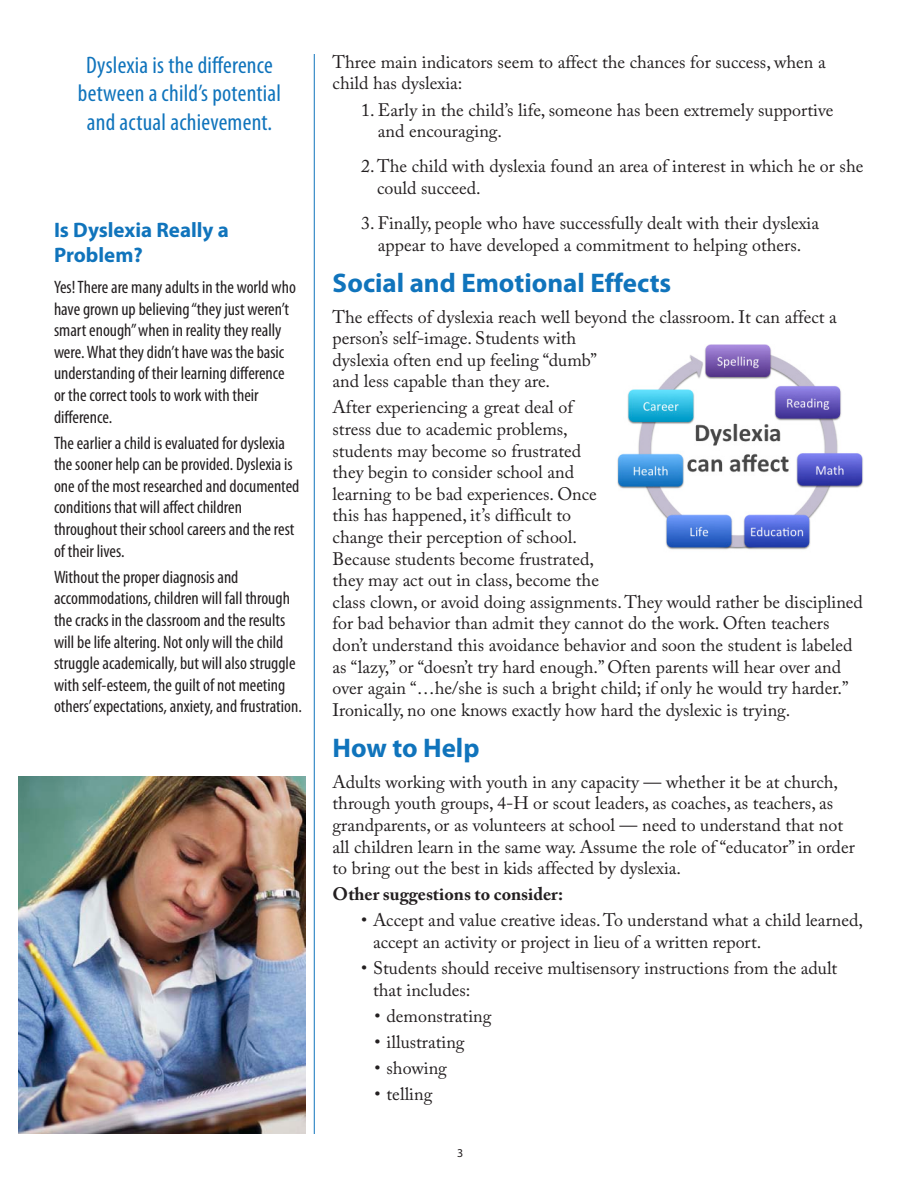
<style>
.page{position:relative;width:918px;height:1188px;background:#fff}
.page>*{position:absolute;margin:0;border:0;box-sizing:border-box;transform-origin:0 0}
.Subhead1{font:700 27px "Myriad Pro";color:#1074bc}
.side_bar{font:condensed 24px/28.8px "Myriad Pro";letter-spacing:.01em;color:#1074bc;text-align:center}
.Subhead1-2{font:700 21px/25.2px "Myriad Pro";color:#1074bc}
.Body{font:18px/21.6px "Adobe Caslon Pro";color:#231f20}
.sidebar_text{font:condensed 18px/21.6px "Myriad Pro";color:#231f20}
.Truth_body_number{font:18px/21.6px "Adobe Caslon Pro";color:#231f20}
.Truth_body_bullet{font:18px/21.6px "Adobe Caslon Pro";color:#231f20}
.Truth_body_bullet_3{font:18px "Adobe Caslon Pro";color:#231f20}
.Body-2{font:700 18px "Adobe Caslon Pro";color:#231f20}
.t1{font:12px "Myriad Pro";color:#231f20}
</style>
<div class="page">
<hr style="left:314px;top:54px;width:1px;height:1080px;background:#1074bc">
<img style="left:18px;top:776px;width:287px;height:358px">
<img style="left:617px;top:344px;width:246px;height:206px">
<p class="side_bar" style="left:78px;top:50px;width:205px">Dyslexia is the difference between a child’s potential and actual achievement.</p>
<p class="Subhead1-2" style="left:54px;top:217px;width:176px">Is Dyslexia Really a<br>Problem?</p>
<p class="sidebar_text" style="left:54px;top:276px;width:243px">Yes! There are many adults in the world who have grown up believing“they just weren’t smart enough”when in reality they really were.What they didn’t have was the basic understanding of their learning difference or the correct tools to work with their difference.</p>
<p class="sidebar_text" style="left:54px;top:432px;width:247px">The earlier a child is evaluated for dyslexia the sooner help can be provided. Dyslexia is one of the most researched and documented conditions that will affect children throughout their school careers and the rest of their lives.</p>
<p class="sidebar_text" style="left:54px;top:566px;width:249px">Without the proper diagnosis and accommodations, children will fall through the cracks in the classroom and the results will be life altering. Not only will the child struggle academically, but will also struggle with self-esteem, the guilt of not meeting others’expectations, anxiety, and frustration.</p>
<p class="Body" style="left:333px;top:51px;width:495px">Three main indicators seem to affect the chances for success, when a child has dyslexia:</p>
<p class="Truth_body_number" style="left:378px;top:99px;width:457px;text-indent:-17px">1. Early in the child’s life, someone has been extremely supportive and encouraging.</p>
<p class="Truth_body_number" style="left:377px;top:155px;width:488px;text-indent:-16px">2. The child with dyslexia found an area of interest in which he or she could succeed.</p>
<p class="Truth_body_number" style="left:361px;top:212px;width:460px;text-align:center">3. Finally, people who have successfully dealt with their dyslexia appear to have developed a commitment to helping others.</p>
<p class="Subhead1" style="left:333px;top:265px;width:340px">Social and Emotional Effects</p>
<p class="Body" style="left:333px;top:306px;width:506px">The effects of dyslexia reach well beyond the classroom. It can affect a person’s self-image. Students with<br>dyslexia often end up feeling “dumb”<br>and less capable than they are.</p>
<p class="Body" style="left:333px;top:396px;width:532px">After experiencing a great deal of<br>stress due to academic problems,<br>students may become so frustrated<br>they begin to consider school and<br>learning to be bad experiences. Once<br>this has happened, it’s difficult to<br>change their perception of school.<br>Because students become frustrated,<br>they may act out in class, become the<br>class clown, or avoid doing assignments. They would rather be disciplined for bad behavior than admit they cannot do the work. Often teachers don’t understand this avoidance behavior and soon the student is labeled as “lazy,” or “doesn’t try hard enough.” Often parents will hear over and over again “…he/she is such a bright child; if only he would try harder.” Ironically, no one knows exactly how hard the dyslexic is trying.</p>
<p class="Subhead1" style="left:333px;top:731px;width:148px">How to Help</p>
<p class="Body" style="left:333px;top:771px;width:524px">Adults working with youth in any capacity — whether it be at church, through youth groups, 4-H or scout leaders, as coaches, as teachers, as grandparents, or as volunteers at school — need to understand that not all children learn in the same way. Assume the role of “educator” in order to bring out the best in kids affected by dyslexia.</p>
<p class="Body-2" style="left:333px;top:884px;width:232px">Other suggestions to consider:</p>
<p class="Truth_body_bullet" style="left:373px;top:909px;width:492px;text-indent:-12px">• Accept and value creative ideas. To understand what a child learned, accept an activity or project in lieu of a written report.</p>
<p class="Truth_body_bullet" style="left:373px;top:957px;width:466px;text-indent:-12px">• Students should receive multisensory instructions from the adult that includes:</p>
<p class="Truth_body_bullet_3" style="left:375px;top:1005px;width:118px">• demonstrating</p>
<p class="Truth_body_bullet_3" style="left:375px;top:1031px;width:92px">• illustrating</p>
<p class="Truth_body_bullet_3" style="left:375px;top:1057px;width:74px">• showing</p>
<p class="Truth_body_bullet_3" style="left:375px;top:1083px;width:59px">• telling</p>
<p class="t1" style="left:457px;top:1146px;width:8px">3</p>
</div>
